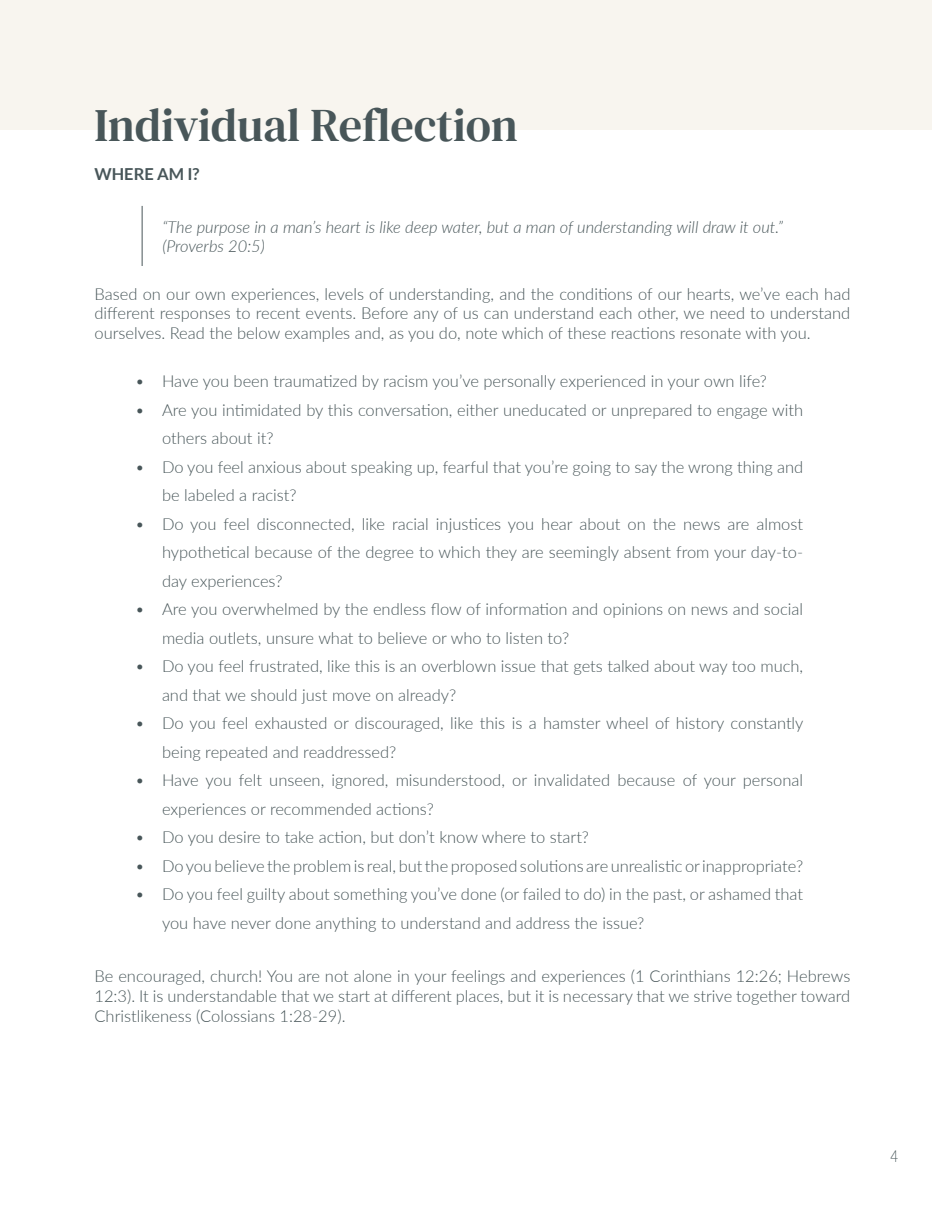
<style>
.page{position:relative;width:945px;height:1215px;background:#fff}
.page>*{position:absolute;margin:0;border:0;box-sizing:border-box;transform-origin:0 0}
.t1{font:46.5px "DM Serif Text";color:#485659}
.t2{font:300 16.5px/28.5px "Lato";color:#485659}
.t3{font:italic 300 16.5px/19.8px "Lato";color:#485659}
.t4{font:700 16.5px "Lato";color:#485659}
.t5{font:300 16.5px "Lato";color:#485659;scale:.8 1}
</style>
<div class="page">
<div style="left:0;top:0;width:932px;height:130px;background:#f8f5ef"></div>
<hr style="left:142px;top:206px;width:1px;height:60px;background:#485659">
<p class="t1" style="left:94px;top:98px;width:425px">Individual Reflection</p>
<p class="t4" style="left:94px;top:165px;width:106px">WHERE AM I?</p>
<p class="t3" style="left:162px;top:216px;width:622px">“The purpose in a man’s heart is like deep water, but a man of understanding will draw it out.” (Proverbs 20:5)</p>
<p class="t2" style="left:94px;top:283px;width:757px;line-height:19.8px;text-align:justify">Based on our own experiences, levels of understanding, and the conditions of our hearts, we’ve each had different responses to recent events. Before any of us can understand each other, we need to understand ourselves. Read the below examples and, as you do, note which of these reactions resonate with you.</p>
<p class="t2" style="left:135px;top:367px;width:634px">• Have you been traumatized by racism you’ve personally experienced in your own life?</p>
<p class="t2" style="left:162px;top:395px;width:643px;text-indent:-27px">• Are you intimidated by this conversation, either uneducated or unprepared to engage with others about it?</p>
<p class="t2" style="left:162px;top:452px;width:643px;text-indent:-27px">• Do you feel anxious about speaking up, fearful that you’re going to say the wrong thing and be labeled a racist?</p>
<p class="t2" style="left:162px;top:509px;width:643px;text-align:justify;text-indent:-27px">• Do you feel disconnected, like racial injustices you hear about on the news are almost hypothetical because of the degree to which they are seemingly absent from your day-to&shy;day experiences?</p>
<p class="t2" style="left:162px;top:595px;width:643px;text-indent:-27px">• Are you overwhelmed by the endless flow of information and opinions on news and social media outlets, unsure what to believe or who to listen to?</p>
<p class="t2" style="left:162px;top:652px;width:643px;text-indent:-27px">• Do you feel frustrated, like this is an overblown issue that gets talked about way too much, and that we should just move on already?</p>
<p class="t2" style="left:162px;top:709px;width:643px;text-indent:-27px">• Do you feel exhausted or discouraged, like this is a hamster wheel of history constantly being repeated and readdressed?</p>
<p class="t2" style="left:162px;top:766px;width:643px;text-indent:-27px">• Have you felt unseen, ignored, misunderstood, or invalidated because of your personal experiences or recommended actions?</p>
<p class="t2" style="left:135px;top:823px;width:456px">• Do you desire to take action, but don’t know where to start?</p>
<p class="t2" style="left:135px;top:851px;width:670px">• Do you believe the problem is real, but the proposed solutions are unrealistic or inappropriate?</p>
<p class="t2" style="left:162px;top:880px;width:643px;text-indent:-27px">• Do you feel guilty about something you’ve done (or failed to do) in the past, or ashamed that you have never done anything to understand and address the issue?</p>
<p class="t2" style="left:94px;top:966px;width:757px;line-height:19.8px;text-align:justify">Be encouraged, church! You are not alone in your feelings and experiences (1 Corinthians 12:26; Hebrews 12:3). It is understandable that we start at different places, but it is necessary that we strive together toward Christlikeness (Colossians 1:28-29).</p>
<p class="t5" style="left:890px;top:1144px;width:11px">4</p>
</div>
